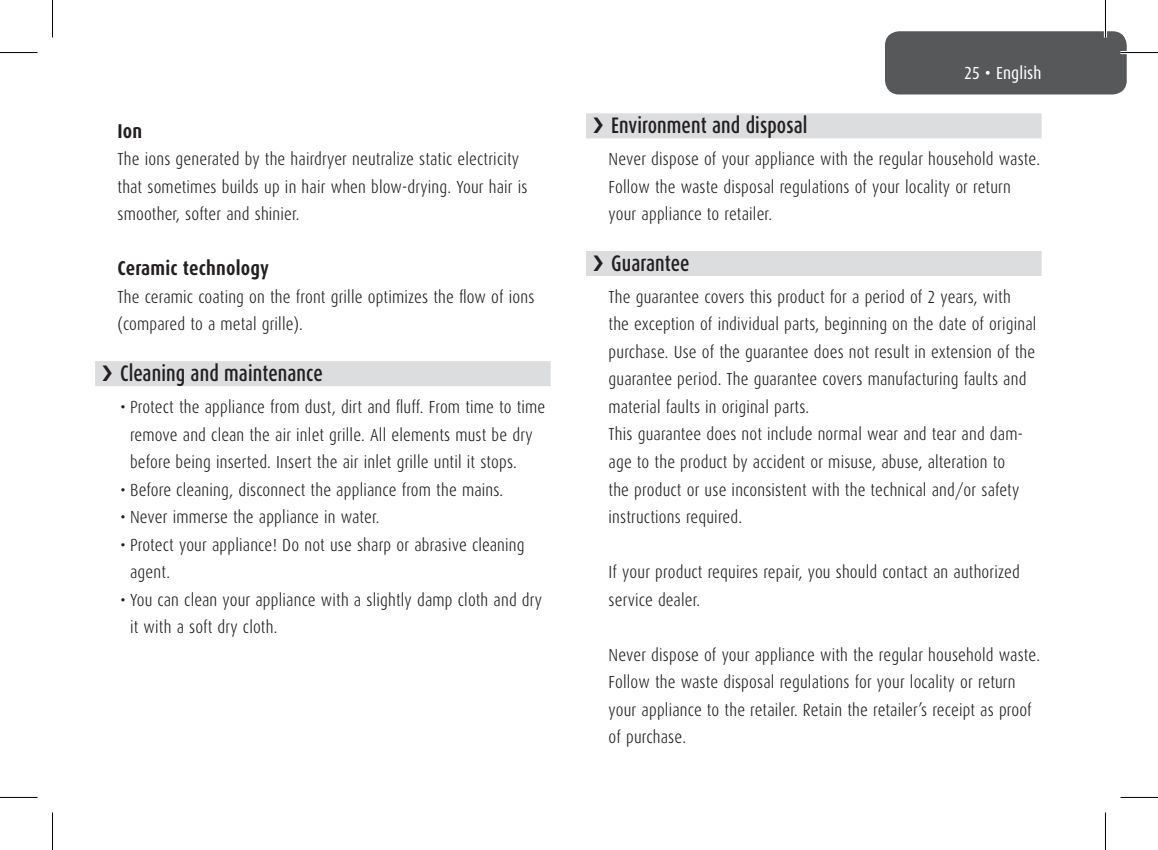
<style>
.page{position:relative;width:1158px;height:850px;background:#fff}
.page>*{position:absolute;margin:0;border:0;box-sizing:border-box;transform-origin:0 0}
.t1{font:500 22.5px "Dax Condensed";letter-spacing:.005em;color:#231f20;scale:.9 1}
.t2{font:700 20px "Dax Condensed";letter-spacing:.01em;color:#231f20}
.t3{font:300 17.5px/27.5px "Dax Condensed";letter-spacing:.01em;color:#231f20}
.t4{font:17.5px "Dax Condensed";letter-spacing:.01em;color:#fff}
</style>
<div class="page">
<div style="left:95px;top:361px;width:455px;height:25px;background:#dcdddf"></div>
<div style="left:586px;top:113px;width:455px;height:25px;background:#dcdddf"></div>
<div style="left:586px;top:251px;width:455px;height:25px;background:#dcdddf"></div>
<div style="left:885px;top:31px;width:241px;height:63px;background:#57585a;border-radius:14px"></div>
<hr style="left:1120px;top:51px;width:37px;height:3px;background:#fff">
<hr style="left:1103px;top:0;width:3px;height:38px;background:#fff">
<hr style="left:0;top:52px;width:38px;height:1px;background:#000">
<hr style="left:1120px;top:52px;width:37px;height:1px;background:#000">
<hr style="left:0;top:796px;width:38px;height:1px;background:#000">
<hr style="left:1120px;top:796px;width:37px;height:1px;background:#000">
<hr style="left:52px;top:0;width:1px;height:38px;background:#000">
<hr style="left:52px;top:812px;width:1px;height:37px;background:#000">
<hr style="left:1104px;top:0;width:1px;height:38px;background:#000">
<hr style="left:1104px;top:812px;width:1px;height:37px;background:#000">
<p class="t2" style="left:118px;top:120px;width:26px">Ion</p>
<p class="t3" style="left:118px;top:145px;width:411px">The ions generated by the hairdryer neutralize static electricity that sometimes builds up in hair when blow-drying. Your hair is smoother, softer and shinier.</p>
<p class="t2" style="left:118px;top:257px;width:153px">Ceramic technology</p>
<p class="t3" style="left:118px;top:283px;width:418px">The ceramic coating on the front grille optimizes the flow of ions (compared to a metal grille).</p>
<p class="t1" style="left:120px;top:360px;width:227px">Cleaning and maintenance</p>
<p class="t3" style="left:130px;top:393px;width:417px;text-indent:-10px">• Protect the appliance from dust, dirt and fluff. From time to time remove and clean the air inlet grille. All elements must be dry before being inserted. Insert the air inlet grille until it stops.</p>
<p class="t3" style="left:120px;top:475px;width:384px">• Before cleaning, disconnect the appliance from the mains.</p>
<p class="t3" style="left:120px;top:503px;width:261px">• Never immerse the appliance in water.</p>
<p class="t3" style="left:130px;top:530px;width:396px;text-indent:-10px">• Protect your appliance! Do not use sharp or abrasive cleaning agent.</p>
<p class="t3" style="left:130px;top:585px;width:413px;text-indent:-10px">• You can clean your appliance with a slightly damp cloth and dry it with a soft dry cloth.</p>
<p class="t4" style="left:964px;top:63px;width:79px">25 • English</p>
<p class="t1" style="left:611px;top:113px;width:220px">Environment and disposal</p>
<p class="t3" style="left:608px;top:145px;width:433px">Never dispose of your appliance with the regular household waste.<br>Follow the waste disposal regulations of your locality or return your appliance to retailer.</p>
<p class="t1" style="left:611px;top:250px;width:89px">Guarantee</p>
<p class="t3" style="left:608px;top:283px;width:429px">The guarantee covers this product for a period of 2 years, with<br>the exception of individual parts, beginning on the date of original purchase. Use of the guarantee does not result in extension of the guarantee period. The guarantee covers manufacturing faults and material faults in original parts.<br>This guarantee does not include normal wear and tear and dam&shy;age to the product by accident or misuse, abuse, alteration to<br>the product or use inconsistent with the technical and/or safety instructions required.</p>
<p class="t3" style="left:608px;top:558px;width:413px">If your product requires repair, you should contact an authorized service dealer.</p>
<p class="t3" style="left:608px;top:640px;width:433px">Never dispose of your appliance with the regular household waste.<br>Follow the waste disposal regulations for your locality or return your appliance to the retailer. Retain the retailer’s receipt as proof of purchase.</p>
</div>
